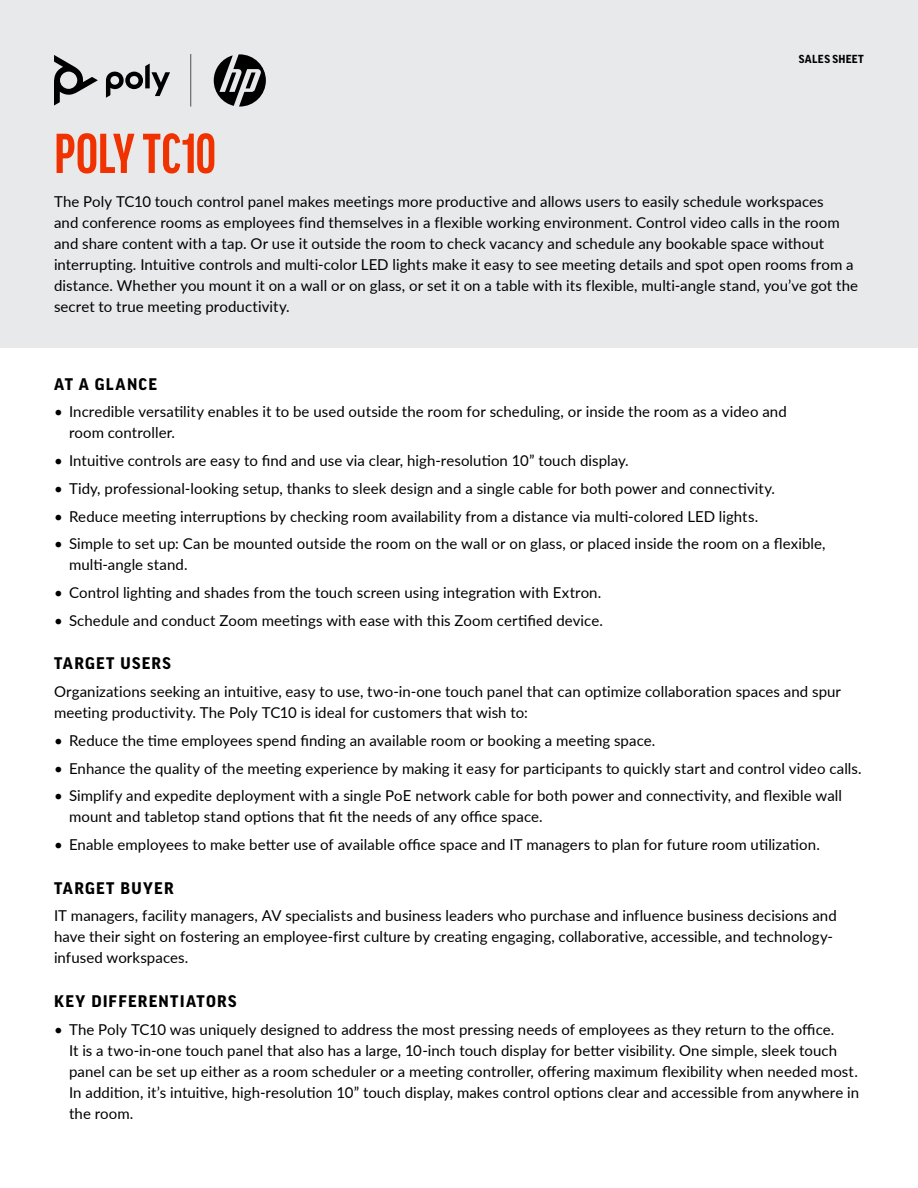
<style>
.page{position:relative;width:918px;height:1188px;background:#fff}
.page>*{position:absolute;margin:0;border:0;box-sizing:border-box;transform-origin:0 0}
.t1{font:700 extra-condensed 60px "Good Headline Pro";letter-spacing:.005em;color:#ef3200}
.t2{font:700 18px "Good Headline Pro";letter-spacing:.07em;color:#000}
.t3{font:15px/21px "Lato";letter-spacing:.005em;color:#000}
.t4{font:700 11.25px "Good Pro";letter-spacing:.035em;color:#000}
</style>
<div class="page">
<div style="left:0;top:0;width:918px;height:347px;background:#e8e9ea"></div>
<svg style="left:54px;top:54px;width:212px;height:53px"></svg>
<p class="t4" style="left:799px;top:53px;width:67px">SALES SHEET</p>
<h1 class="t1" style="left:54px;top:124px;width:163px">POLY TC10</h1>
<p class="t3" style="left:54px;top:191px;width:806px">The Poly TC10 touch control panel makes meetings more productive and allows users to easily schedule workspaces<br>and conference rooms as employees find themselves in a flexible working environment. Control video calls in the room and share content with a tap. Or use it outside the room to check vacancy and schedule any bookable space without interrupting. Intuitive controls and multi-color LED lights make it easy to see meeting details and spot open rooms from a distance. Whether you mount it on a wall or on glass, or set it on a table with its flexible, multi-angle stand, you’ve got the secret to true meeting productivity.</p>
<p class="t2" style="left:54px;top:375px;width:104px">AT A GLANCE</p>
<p class="t3" style="left:69px;top:401px;width:719px;text-indent:-15px">• Incredible versatility enables it to be used outside the room for scheduling, or inside the room as a video and room controller.</p>
<p class="t3" style="left:54px;top:449px;width:576px">• Intuitive controls are easy to find and use via clear, high-resolution 10” touch display.</p>
<p class="t3" style="left:54px;top:477px;width:723px">• Tidy, professional-looking setup, thanks to sleek design and a single cable for both power and connectivity.</p>
<p class="t3" style="left:54px;top:505px;width:706px">• Reduce meeting interruptions by checking room availability from a distance via multi-colored LED lights.</p>
<p class="t3" style="left:69px;top:533px;width:758px;text-indent:-15px">• Simple to set up: Can be mounted outside the room on the wall or on glass, or placed inside the room on a flexible, multi-angle stand.</p>
<p class="t3" style="left:54px;top:581px;width:549px">• Control lighting and shades from the touch screen using integration with Extron.</p>
<p class="t3" style="left:54px;top:609px;width:550px">• Schedule and conduct Zoom meetings with ease with this Zoom certified device.</p>
<p class="t2" style="left:54px;top:655px;width:118px">TARGET USERS</p>
<p class="t3" style="left:54px;top:680px;width:789px">Organizations seeking an intuitive, easy to use, two-in-one touch panel that can optimize collaboration spaces and spur meeting productivity. The Poly TC10 is ideal for customers that wish to:</p>
<p class="t3" style="left:54px;top:729px;width:603px">• Reduce the time employees spend finding an available room or booking a meeting space.</p>
<p class="t3" style="left:54px;top:757px;width:809px">• Enhance the quality of the meeting experience by making it easy for participants to quickly start and control video calls.</p>
<p class="t3" style="left:69px;top:785px;width:775px;text-indent:-15px">• Simplify and expedite deployment with a single PoE network cable for both power and connectivity, and flexible wall mount and tabletop stand options that fit the needs of any office space.</p>
<p class="t3" style="left:54px;top:833px;width:767px">• Enable employees to make better use of available office space and IT managers to plan for future room utilization.</p>
<p class="t2" style="left:54px;top:879px;width:121px">TARGET BUYER</p>
<p class="t3" style="left:54px;top:905px;width:784px">IT managers, facility managers, AV specialists and business leaders who purchase and influence business decisions and have their sight on fostering an employee-first culture by creating engaging, collaborative, accessible, and technology&shy;infused workspaces.</p>
<p class="t2" style="left:54px;top:993px;width:184px">KEY DIFFERENTIATORS</p>
<p class="t3" style="left:69px;top:1018px;width:792px;text-indent:-15px">• The Poly TC10 was uniquely designed to address the most pressing needs of employees as they return to the office.<br>It is a two-in-one touch panel that also has a large, 10-inch touch display for better visibility. One simple, sleek touch panel can be set up either as a room scheduler or a meeting controller, offering maximum flexibility when needed most.<br>In addition, it’s intuitive, high-resolution 10” touch display, makes control options clear and accessible from anywhere in the room.</p>
</div>
